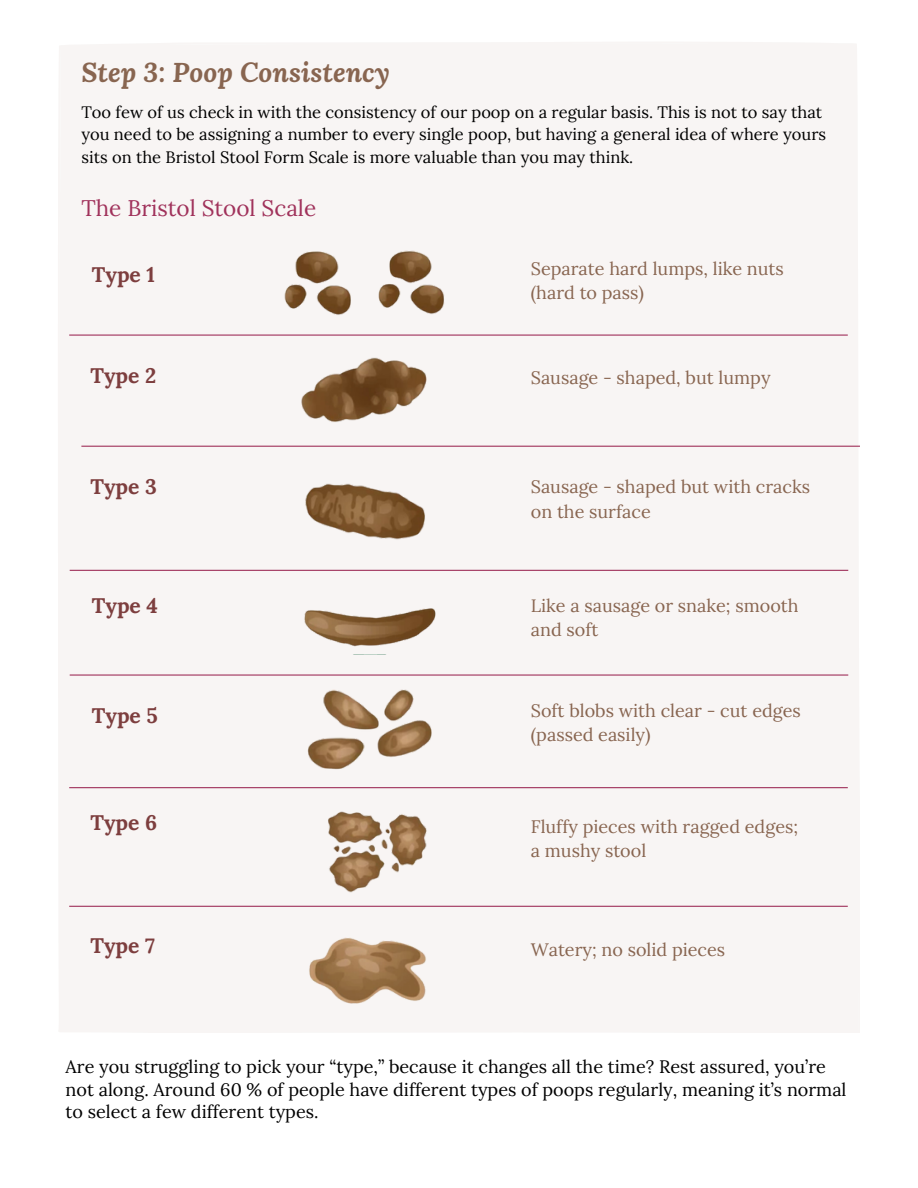
<style>
.page{position:relative;width:918px;height:1188px;background:#fff}
.page>*{position:absolute;margin:0;border:0;box-sizing:border-box;transform-origin:0 0}
.t1{font:italic 700 27px "Lora";color:#886550}
.t2{font:22.5px "Lora";color:#a0325b}
.t3{font:700 21px "Lora";color:#7d3e3e}
.t4{font:18px/24.8px "Lora";color:#886550}
.t5{font:18px/22.5px "Lora";color:#000}
.t6{font:16.5px/22.5px "Lora";color:#000}
</style>
<div class="page">
<div style="left:58px;top:42px;width:802px;height:991px;background:#f8f5f4"></div>
<hr style="left:69px;top:335px;width:779px;height:1px;background:#a0325b">
<img style="left:366px;top:244px;width:93px;height:74px">
<img style="left:268px;top:244px;width:98px;height:75px">
<hr style="left:81px;top:446px;width:779px;height:1px;background:#a0325b">
<img style="left:294px;top:343px;width:146px;height:86px">
<img style="left:282px;top:470px;width:163px;height:77px">
<hr style="left:70px;top:570px;width:778px;height:1px;background:#a0325b">
<img style="left:300px;top:599px;width:145px;height:55px">
<hr style="left:70px;top:674px;width:778px;height:2px;background:#a0325b">
<hr style="left:69px;top:787px;width:779px;height:1px;background:#a0325b">
<hr style="left:69px;top:906px;width:779px;height:1px;background:#a0325b">
<img style="left:274px;top:663px;width:181px;height:118px">
<img style="left:309px;top:794px;width:128px;height:103px">
<img style="left:292px;top:916px;width:150px;height:90px">
<p class="t1" style="left:81px;top:54px;width:310px">Step 3: Poop Consistency</p>
<p class="t6" style="left:81px;top:100px;width:746px">Too few of us check in with the consistency of our poop on a regular basis. This is not to say that you need to be assigning a number to every single poop, but having a general idea of where yours sits on the Bristol Stool Form Scale is more valuable than you may think.</p>
<p class="t2" style="left:81px;top:194px;width:236px">The Bristol Stool Scale</p>
<p class="t3" style="left:92px;top:261px;width:65px">Type 1</p>
<h2 class="t4" style="left:531px;top:256px;width:255px">Separate hard lumps, like nuts</h2>
<p class="t4" style="left:531px;top:280px;width:115px">(hard to pass)</p>
<h2 class="t3" style="left:90px;top:362px;width:67px">Type 2</h2>
<h2 class="t4" style="left:531px;top:365px;width:241px">Sausage - shaped, but lumpy</h2>
<p class="t3" style="left:90px;top:473px;width:68px">Type 3</p>
<h2 class="t4" style="left:531px;top:474px;width:281px">Sausage - shaped but with cracks on the surface</h2>
<p class="t3" style="left:92px;top:592px;width:68px">Type 4</p>
<p class="t4" style="left:531px;top:593px;width:269px">Like a sausage or snake; smooth and soft</p>
<p class="t3" style="left:92px;top:702px;width:67px">Type 5</p>
<p class="t4" style="left:531px;top:698px;width:272px">Soft blobs with clear - cut edges</p>
<p class="t4" style="left:531px;top:722px;width:121px">(passed easily)</p>
<p class="t3" style="left:90px;top:809px;width:68px">Type 6</p>
<h2 class="t4" style="left:531px;top:814px;width:269px">Fluffy pieces with ragged edges;</h2>
<p class="t4" style="left:531px;top:838px;width:117px">a mushy stool</p>
<p class="t3" style="left:90px;top:932px;width:66px">Type 7</p>
<p class="t4" style="left:531px;top:937px;width:196px">Watery; no solid pieces</p>
<p class="t5" style="left:66px;top:1055px;width:782px">Are you struggling to pick your “type,” because it changes all the time? Rest assured, you’re not along. Around 60 % of people have different types of poops regularly, meaning it’s normal to select a few different types.</p>
</div>
